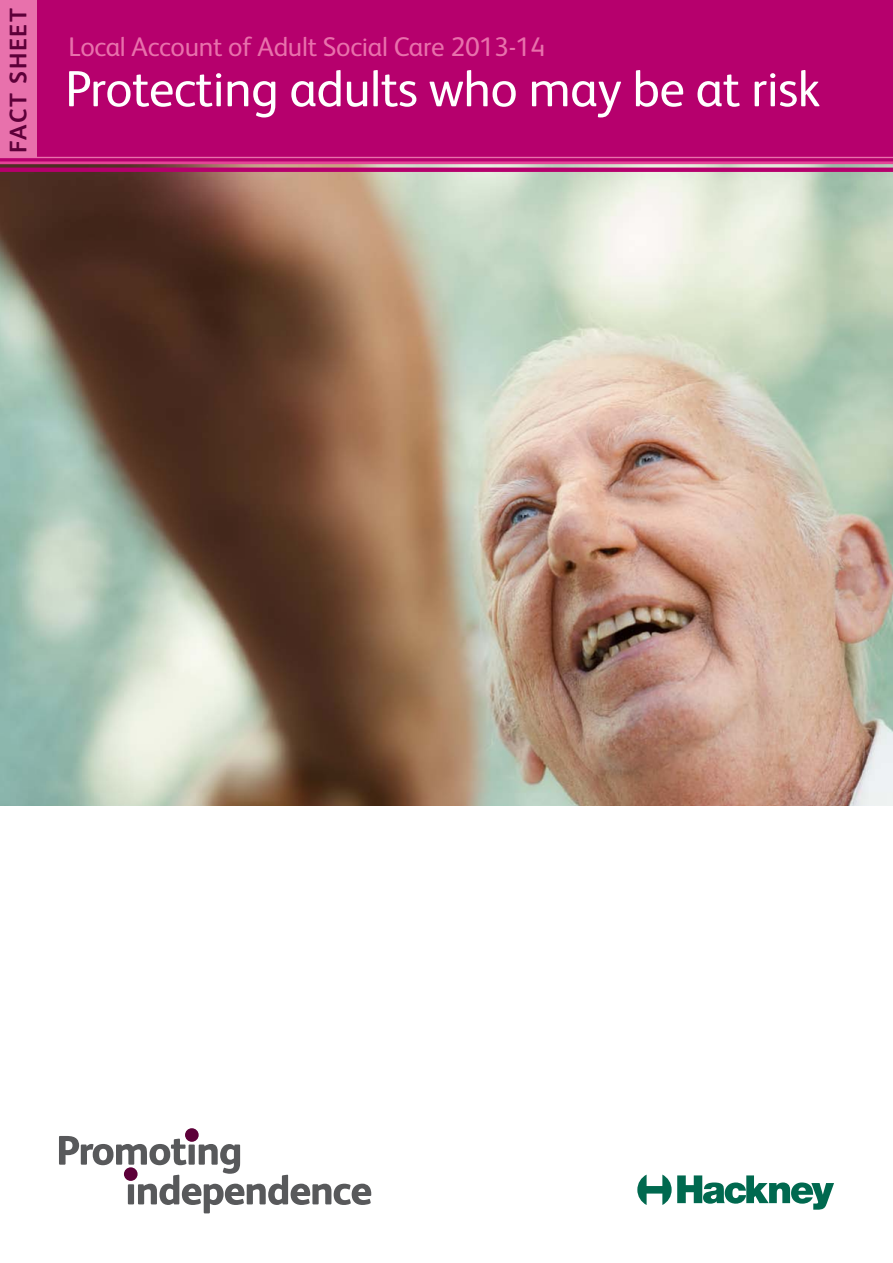
<style>
.page{position:relative;width:893px;height:1263px;background:#fff}
.page>*{position:absolute;margin:0;border:0;box-sizing:border-box;transform-origin:0 0}
.t1{font:51px "FS Albert";letter-spacing:-.01em;color:#fff}
.t2{font:27px "FS Albert";letter-spacing:-.01em;color:#e871ac}
.t3{font:700 24px "FS Albert";letter-spacing:.07em;color:#5d0039}
</style>
<div class="page">
<svg style="left:59px;top:1136px;width:312px;height:77px"></svg>
<div style="left:124px;top:1167px;width:14px;height:14px;background:#5d0039;border-radius:50%"></div>
<div style="left:185px;top:1128px;width:14px;height:14px;background:#5d0039;border-radius:50%"></div>
<svg style="left:637px;top:1174px;width:197px;height:36px"></svg>
<img style="left:0;top:186px;width:893px;height:619px">
<div style="left:0;top:0;width:893px;height:162px;background:#b6006d"></div>
<svg style="left:0;top:156px;width:893px;height:30px;background:#ba6e8d"></svg>
<div style="left:0;top:0;width:37px;height:157px;background:#e871ac"></div>
<p class="t3" style="left:2px;top:153px;width:146px;rotate:-90deg">Fact Sheet</p>
<p class="t2" style="left:68px;top:29px;width:478px">Local Account of Adult Social Care 2013-14</p>
<h1 class="t1" style="left:65px;top:55px;width:757px">Protecting adults who may be at risk</h1>
</div>
